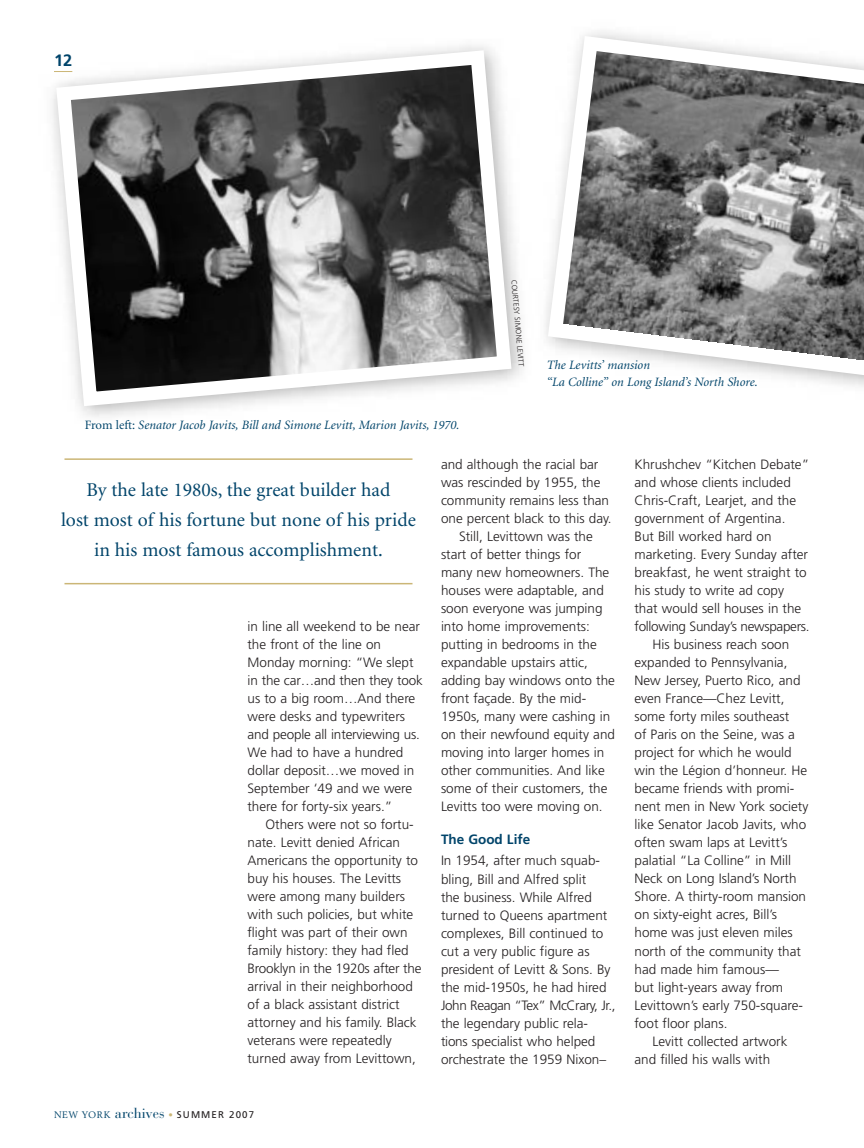
<style>
.page{position:relative;width:864px;height:1148px;background:#fff}
.page>*{position:absolute;margin:0;border:0;box-sizing:border-box;transform-origin:0 0}
.t1{font:19.5px/30px "Minion";color:#00446a;text-align:center}
.t2{font:700 16.5px "Frutiger";color:#00446a}
.t3{font:300 13.5px/18px "Frutiger";color:#231f20}
.t4{font:300 13.5px "Frutiger";letter-spacing:-.02em;color:#231f20}
.t5{font:700 13.5px "Frutiger";color:#00446a}
.t6{font:italic 12.75px/16.5px "Minion";color:#00446a}
.t7{font:9.75px "Frutiger";letter-spacing:.11em;color:#231f20}
.t8{font:300 7.5px "Frutiger";color:#231f20}
.s1{font-style:normal}
.s2{font-family:"Berling";font-size:9.3px;color:#00446a}
.s3{font-family:"Bauer Bodoni";font-size:14.25px;color:#00446a}
.s4{font-family:"Bauer Bodoni";font-size:9px;color:#cbb676}
</style>
<div class="page">
<svg style="left:52px;top:45px;width:467px;height:368px"></svg>
<svg style="left:54px;top:71px;width:18px;height:1px"></svg>
<svg style="left:545px;top:31px;width:319px;height:356px"></svg>
<hr style="left:64px;top:458px;width:348px;height:2px;background:#cbb676">
<hr style="left:64px;top:583px;width:348px;height:1px;background:#cbb676">
<p class="t2" style="left:54px;top:54px;width:20px">12</p>
<p class="t6" style="left:85px;top:417px;width:376px"><span class="s1">From left:</span> Senator Jacob Javits, Bill and Simone Levitt, Marion Javits, 1970.</p>
<p class="t8" style="left:517px;top:279px;width:89px;rotate:85deg">COURTESY SIMONE LEVITT</p>
<p class="t6" style="left:547px;top:358px;width:213px">The Levitts’ mansion<br>“La Colline” on Long Island’s North Shore.</p>
<h1 class="t1" style="left:61px;top:476px;width:356px">By the late 1980s, the great builder had<br>lost most of his fortune but none of his pride in his most famous accomplishment.</h1>
<p class="t3" style="left:248px;top:618px;width:177px">in line all weekend to be near the front of the line on<br>Monday morning: “We slept in the car…and then they took us to a big room…And there were desks and typewriters and people all interviewing us.<br>We had to have a hundred dollar deposit…we moved in<br>September ‘49 and we were there for forty-six years.”</p>
<p class="t3" style="left:248px;top:816px;width:176px;text-indent:18px">Others were not so fortu&shy;nate. Levitt denied African<br>Americans the opportunity to buy his houses. The Levitts were among many builders with such policies, but white flight was part of their own family history: they had fled<br>Brooklyn in the 1920s after the arrival in their neighborhood of a black assistant district attorney and his family. Black veterans were repeatedly turned away from Levittown,</p>
<p class="t7" style="left:54px;top:1110px;width:202px"><span class="s2">NEW YORK</span> <span class="s3">archives</span> <span class="s4">•</span> SUMMER 2007</p>
<p class="t3" style="left:441px;top:456px;width:159px">and although the racial bar</p>
<p class="t3" style="left:441px;top:474px;width:161px">was rescinded by 1955, the</p>
<p class="t3" style="left:441px;top:492px;width:170px">community remains less than</p>
<p class="t3" style="left:441px;top:510px;width:172px">one percent black to this day.</p>
<p class="t3" style="left:459px;top:528px;width:135px">Still, Levittown was the</p>
<p class="t3" style="left:441px;top:546px;width:142px">start of better things for</p>
<p class="t3" style="left:441px;top:564px;width:170px">many new homeowners. The</p>
<p class="t3" style="left:441px;top:582px;width:164px">houses were adaptable, and</p>
<p class="t3" style="left:441px;top:600px;width:163px">soon everyone was jumping</p>
<p class="t3" style="left:441px;top:618px;width:150px">into home improvements:</p>
<p class="t3" style="left:441px;top:636px;width:157px">putting in bedrooms in the</p>
<p class="t3" style="left:441px;top:654px;width:148px">expandable upstairs attic,</p>
<p class="t3" style="left:441px;top:672px;width:176px">adding bay windows onto the</p>
<p class="t3" style="left:441px;top:690px;width:147px">front façade. By the mid-</p>
<p class="t3" style="left:441px;top:708px;width:171px">1950s, many were cashing in</p>
<p class="t3" style="left:441px;top:726px;width:176px">on their newfound equity and</p>
<p class="t3" style="left:441px;top:744px;width:165px">moving into larger homes in</p>
<p class="t3" style="left:441px;top:762px;width:165px">other communities. And like</p>
<p class="t3" style="left:441px;top:780px;width:168px">some of their customers, the</p>
<p class="t3" style="left:441px;top:798px;width:163px">Levitts too were moving on.</p>
<p class="t5" style="left:441px;top:834px;width:91px">The Good Life</p>
<p class="t3" style="left:441px;top:852px;width:176px">In 1954, after much squab&shy;bling, Bill and Alfred split<br>the business. While Alfred turned to Queens apartment complexes, Bill continued to cut a very public figure as president of Levitt &amp; Sons. By the mid-1950s, he had hired<br>John Reagan “Tex” McCrary, Jr., the legendary public rela&shy;tions specialist who helped orchestrate the 1959 Nixon–</p>
<p class="t3" style="left:635px;top:456px;width:176px">Khrushchev “Kitchen Debate”</p>
<p class="t3" style="left:635px;top:474px;width:158px">and whose clients included</p>
<p class="t3" style="left:635px;top:492px;width:163px">Chris-Craft, Learjet, and the</p>
<p class="t3" style="left:635px;top:510px;width:152px">government of Argentina.</p>
<p class="t3" style="left:635px;top:528px;width:139px">But Bill worked hard on</p>
<p class="t3" style="left:635px;top:546px;width:175px">marketing. Every Sunday after</p>
<p class="t3" style="left:635px;top:564px;width:174px">breakfast, he went straight to</p>
<p class="t3" style="left:635px;top:582px;width:151px">his study to write ad copy</p>
<p class="t3" style="left:635px;top:600px;width:168px">that would sell houses in the</p>
<p class="t4" style="left:635px;top:621px;width:177px">following Sunday’s newspapers.</p>
<p class="t3" style="left:653px;top:636px;width:138px">His business reach soon</p>
<p class="t3" style="left:635px;top:654px;width:154px">expanded to Pennsylvania,</p>
<p class="t3" style="left:635px;top:672px;width:168px">New Jersey, Puerto Rico, and</p>
<p class="t3" style="left:635px;top:690px;width:151px">even France—Chez Levitt,</p>
<p class="t3" style="left:635px;top:708px;width:156px">some forty miles southeast</p>
<p class="t3" style="left:635px;top:726px;width:162px">of Paris on the Seine, was a</p>
<p class="t3" style="left:635px;top:744px;width:159px">project for which he would</p>
<p class="t3" style="left:635px;top:762px;width:174px">win the Légion d’honneur. He</p>
<p class="t3" style="left:635px;top:780px;width:161px">became friends with promi-</p>
<p class="t3" style="left:635px;top:798px;width:175px">nent men in New York society</p>
<p class="t3" style="left:635px;top:816px;width:173px">like Senator Jacob Javits, who</p>
<p class="t3" style="left:635px;top:834px;width:154px">often swam laps at Levitt’s</p>
<p class="t3" style="left:635px;top:852px;width:158px">palatial “La Colline” in Mill</p>
<p class="t3" style="left:635px;top:870px;width:164px">Neck on Long Island’s North</p>
<p class="t3" style="left:635px;top:888px;width:173px">Shore. A thirty-room mansion</p>
<p class="t3" style="left:635px;top:906px;width:144px">on sixty-eight acres, Bill’s</p>
<p class="t3" style="left:635px;top:924px;width:160px">home was just eleven miles</p>
<p class="t3" style="left:635px;top:942px;width:168px">north of the community that</p>
<p class="t3" style="left:635px;top:960px;width:146px">had made him famous—</p>
<p class="t3" style="left:635px;top:978px;width:150px">but light-years away from</p>
<p class="t3" style="left:635px;top:996px;width:170px">Levittown’s early 750-square-</p>
<p class="t3" style="left:635px;top:1014px;width:95px">foot floor plans.</p>
<p class="t3" style="left:653px;top:1032px;width:136px">Levitt collected artwork</p>
<p class="t3" style="left:635px;top:1050px;width:137px">and filled his walls with</p>
</div>
